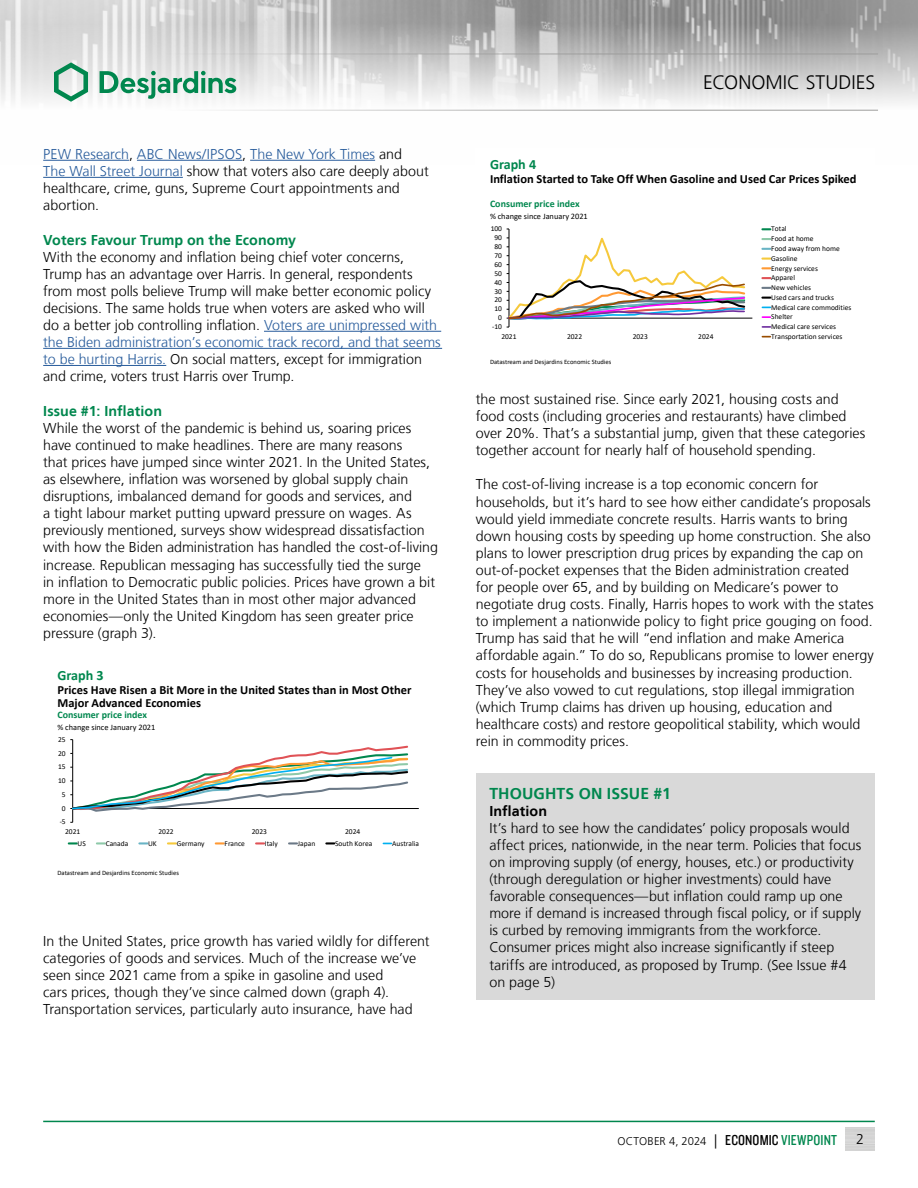
<style>
.page{position:relative;width:918px;height:1188px;background:#fff}
.page>*{position:absolute;margin:0;border:0;box-sizing:border-box;transform-origin:0 0}
.t1{font:300 19.5px "Frutiger LT";letter-spacing:.005em;color:#000}
.t2{font:700 15.75px "Frutiger LT";letter-spacing:.01em;color:#00874e}
.t3{font:300 14.25px/17.1px "Frutiger LT";color:#000}
.t4{font:700 14.25px "Frutiger LT";letter-spacing:.005em;color:#00874e}
.t5{font:700 14.25px "Frutiger LT";letter-spacing:.005em;color:#000}
.t6{font:700 14.1px "Calibri";color:#00874e}
.t7{font:700 12.45px/13.5px "Calibri";color:#000}
.t8{font:300 11.25px "Frutiger LT";color:#000}
.t9{font:700 10.05px "Calibri";color:#00874e}
.t10{font:8.4px "Calibri";color:#000}
.t11{font:7.5px/9.8px "Calibri";color:#000}
.t12{font:6.6px "Calibri";color:#000}
.s1{color:#275b9b}
.s2{font-size:14.25px}
.s3{font-family:"Knockout 29 Junior Ltweight";font-weight:400;font-size:15px}
.s4{font-family:"Knockout 29 Junior Ltweight";font-weight:400;font-size:15px;color:#00874e}
</style>
<div class="page">
<img style="left:0;top:0;width:918px;height:161px">
<hr style="left:0;top:54px;width:878px;height:1px;background:#9d9d9c">
<hr style="left:0;top:110px;width:878px;height:1px;background:#9d9d9c">
<svg style="left:54px;top:62px;width:34px;height:40px"></svg>
<svg style="left:100px;top:71px;width:136px;height:28px"></svg>
<hr style="left:43px;top:1121px;width:832px;height:1px;background:#00874e">
<hr style="left:43px;top:160px;width:86px;height:1px;background:#275b9b">
<hr style="left:137px;top:160px;width:105px;height:1px;background:#275b9b">
<hr style="left:250px;top:160px;width:125px;height:1px;background:#275b9b">
<hr style="left:43px;top:177px;width:140px;height:1px;background:#275b9b">
<hr style="left:264px;top:331px;width:177px;height:1px;background:#275b9b">
<hr style="left:43px;top:348px;width:399px;height:1px;background:#275b9b">
<hr style="left:43px;top:365px;width:123px;height:1px;background:#275b9b">
<hr style="left:72px;top:740px;width:1px;height:82px;background:#000">
<hr style="left:73px;top:808px;width:346px;height:1px;background:#000">
<svg style="left:70px;top:739px;width:339px;height:74px"></svg>
<svg style="left:69px;top:842px;width:8px;height:2px"></svg>
<svg style="left:97px;top:842px;width:8px;height:2px"></svg>
<svg style="left:139px;top:842px;width:8px;height:2px"></svg>
<svg style="left:168px;top:842px;width:8px;height:2px"></svg>
<svg style="left:216px;top:842px;width:8px;height:2px"></svg>
<svg style="left:256px;top:842px;width:8px;height:2px"></svg>
<svg style="left:289px;top:842px;width:8px;height:2px"></svg>
<svg style="left:326px;top:842px;width:8px;height:2px"></svg>
<div style="left:476px;top:148px;width:399px;height:225px;background:#fff"></div>
<hr style="left:509px;top:229px;width:1px;height:98px;background:#000">
<hr style="left:509px;top:318px;width:243px;height:1px;background:#000">
<svg style="left:507px;top:229px;width:240px;height:92px"></svg>
<svg style="left:762px;top:228px;width:8px;height:2px"></svg>
<svg style="left:762px;top:238px;width:8px;height:2px"></svg>
<svg style="left:762px;top:248px;width:8px;height:2px"></svg>
<svg style="left:762px;top:258px;width:8px;height:2px"></svg>
<svg style="left:762px;top:267px;width:8px;height:2px"></svg>
<svg style="left:762px;top:277px;width:8px;height:2px"></svg>
<svg style="left:762px;top:287px;width:8px;height:2px"></svg>
<svg style="left:762px;top:297px;width:8px;height:2px"></svg>
<svg style="left:762px;top:316px;width:8px;height:2px"></svg>
<svg style="left:762px;top:326px;width:8px;height:2px"></svg>
<svg style="left:762px;top:336px;width:8px;height:2px"></svg>
<div style="left:476px;top:773px;width:399px;height:227px;background:#d9d9d9"></div>
<p class="t3" style="left:43px;top:146px;width:387px"><span class="s1">PEW Research</span>, <span class="s1">ABC News/IPSOS</span>, <span class="s1">The New York Times</span> and<br><span class="s1">The Wall Street Journal</span> show that voters also care deeply about healthcare, crime, guns, Supreme Court appointments and abortion.</p>
<p class="t4" style="left:43px;top:231px;width:254px">Voters Favour Trump on the Economy</p>
<p class="t3" style="left:43px;top:249px;width:399px">With the economy and inflation being chief voter concerns, Trump has an advantage over Harris. In general, respondents from most polls believe Trump will make better economic policy decisions. The same holds true when voters are asked who will do a better job controlling inflation. <span class="s1">Voters are unimpressed with the Biden administration’s economic track record, and that seems to be hurting Harris.</span> On social matters, except for immigration and crime, voters trust Harris over Trump.</p>
<p class="t4" style="left:43px;top:402px;width:120px">Issue #1: Inflation</p>
<p class="t3" style="left:43px;top:420px;width:396px">While the worst of the pandemic is behind us, soaring prices have continued to make headlines. There are many reasons<br>that prices have jumped since winter 2021. In the United States, as elsewhere, inflation was worsened by global supply chain disruptions, imbalanced demand for goods and services, and<br>a tight labour market putting upward pressure on wages. As previously mentioned, surveys show widespread dissatisfaction with how the Biden administration has handled the cost-of-living increase. Republican messaging has successfully tied the surge<br>in inflation to Democratic public policies. Prices have grown a bit more in the United States than in most other major advanced economies—only the United Kingdom has seen greater price pressure (graph 3).</p>
<p class="t6" style="left:57px;top:665px;width:48px">Graph 3</p>
<p class="t7" style="left:57px;top:683px;width:355px">Prices Have Risen a Bit More in the United States than in Most Other<br>Major Advanced Economies</p>
<p class="t9" style="left:57px;top:707px;width:91px">Consumer price index</p>
<p class="t10" style="left:57px;top:722px;width:99px">% change since January 2021</p>
<p class="t11" style="left:58px;top:734px;width:9px">25</p>
<p class="t11" style="left:58px;top:748px;width:9px">20</p>
<p class="t11" style="left:58px;top:762px;width:9px">15</p>
<p class="t11" style="left:58px;top:776px;width:9px">10</p>
<p class="t11" style="left:62px;top:789px;width:5px">5</p>
<p class="t11" style="left:62px;top:803px;width:5px">0</p>
<p class="t11" style="left:60px;top:817px;width:8px">-5</p>
<p class="t11" style="left:65px;top:827px;width:17px">2021</p>
<p class="t11" style="left:158px;top:827px;width:17px">2022</p>
<p class="t11" style="left:252px;top:827px;width:17px">2023</p>
<p class="t11" style="left:345px;top:827px;width:17px">2024</p>
<p class="t11" style="left:78px;top:838px;width:10px">US</p>
<p class="t11" style="left:106px;top:838px;width:24px">Canada</p>
<p class="t11" style="left:148px;top:838px;width:10px">UK</p>
<p class="t11" style="left:177px;top:838px;width:29px">Germany</p>
<p class="t11" style="left:225px;top:838px;width:22px">France</p>
<p class="t11" style="left:265px;top:838px;width:15px">Italy</p>
<p class="t11" style="left:298px;top:838px;width:19px">Japan</p>
<p class="t11" style="left:335px;top:838px;width:39px">South Korea</p>
<p class="t11" style="left:392px;top:838px;width:28px">Australia</p>
<p class="t12" style="left:58px;top:868px;width:123px">Datastream and Desjardins Economic Studies</p>
<p class="t3" style="left:43px;top:933px;width:388px">In the United States, price growth has varied wildly for different categories of goods and services. Much of the increase we’ve seen since 2021 came from a spike in gasoline and used<br>cars prices, though they’ve since calmed down (graph 4).<br>Transportation services, particularly auto insurance, have had</p>
<h1 class="t1" style="left:703px;top:72px;width:174px">ECONOMIC STUDIES</h1>
<p class="t6" style="left:490px;top:155px;width:48px">Graph 4</p>
<p class="t7" style="left:490px;top:172px;width:368px">Inflation Started to Take Off When Gasoline and Used Car Prices Spiked</p>
<p class="t9" style="left:490px;top:197px;width:91px">Consumer price index</p>
<p class="t10" style="left:490px;top:211px;width:99px">% change since January 2021</p>
<p class="t11" style="left:491px;top:224px;width:13px">100</p>
<p class="t11" style="left:494px;top:233px;width:9px">90</p>
<p class="t11" style="left:494px;top:241px;width:9px">80</p>
<p class="t11" style="left:494px;top:250px;width:9px">70</p>
<p class="t11" style="left:494px;top:259px;width:9px">60</p>
<p class="t11" style="left:494px;top:268px;width:9px">50</p>
<p class="t11" style="left:494px;top:277px;width:9px">40</p>
<p class="t11" style="left:494px;top:286px;width:9px">30</p>
<p class="t11" style="left:494px;top:295px;width:9px">20</p>
<p class="t11" style="left:494px;top:304px;width:9px">10</p>
<p class="t11" style="left:498px;top:313px;width:5px">0</p>
<p class="t11" style="left:492px;top:322px;width:11px">-10</p>
<p class="t11" style="left:501px;top:331px;width:17px">2021</p>
<p class="t11" style="left:567px;top:331px;width:17px">2022</p>
<p class="t11" style="left:633px;top:331px;width:17px">2023</p>
<p class="t11" style="left:698px;top:331px;width:17px">2024</p>
<p class="t12" style="left:490px;top:357px;width:123px">Datastream and Desjardins Economic Studies</p>
<p class="t11" style="left:771px;top:224px;width:82px">Total<br>Food at home<br>Food away from home<br>Gasoline<br>Energy services<br>Apparel<br>New vehicles<br>Used cars and trucks<br>Medical care commodities<br>Shelter<br>Medical care services<br>Transportation services</p>
<p class="t3" style="left:476px;top:391px;width:391px">the most sustained rise. Since early 2021, housing costs and food costs (including groceries and restaurants) have climbed over 20%. That’s a substantial jump, given that these categories together account for nearly half of household spending.</p>
<p class="t3" style="left:476px;top:476px;width:399px">The cost-of-living increase is a top economic concern for households, but it’s hard to see how either candidate’s proposals would yield immediate concrete results. Harris wants to bring down housing costs by speeding up home construction. She also plans to lower prescription drug prices by expanding the cap on out-of-pocket expenses that the Biden administration created<br>for people over 65, and by building on Medicare’s power to negotiate drug costs. Finally, Harris hopes to work with the states to implement a nationwide policy to fight price gouging on food.<br>Trump has said that he will “end inflation and make America affordable again.” To do so, Republicans promise to lower energy costs for households and businesses by increasing production.<br>They’ve also vowed to cut regulations, stop illegal immigration (which Trump claims has driven up housing, education and healthcare costs) and restore geopolitical stability, which would rein in commodity prices.</p>
<p class="t2" style="left:489px;top:784px;width:183px">THOUGHTS ON ISSUE #1</p>
<p class="t5" style="left:489px;top:802px;width:59px">Inflation</p>
<p class="t3" style="left:489px;top:819px;width:373px">It’s hard to see how the candidates’ policy proposals would affect prices, nationwide, in the near term. Policies that focus on improving supply (of energy, houses, etc.) or productivity (through deregulation or higher investments) could have favorable consequences—but inflation could ramp up one more if demand is increased through fiscal policy, or if supply is curbed by removing immigrants from the workforce.<br>Consumer prices might also increase significantly if steep tariffs are introduced, as proposed by Trump. (See Issue #4 on page 5)</p>
<p class="t8" style="left:618px;top:1135px;width:221px">OCTOBER 4, 2024 <span class="s2">|</span> <span class="s3">ECONOMIC</span> <span class="s4">VIEWPOINT</span></p>
<p class="t3" style="left:856px;top:1131px;width:9px">2</p>
</div>
